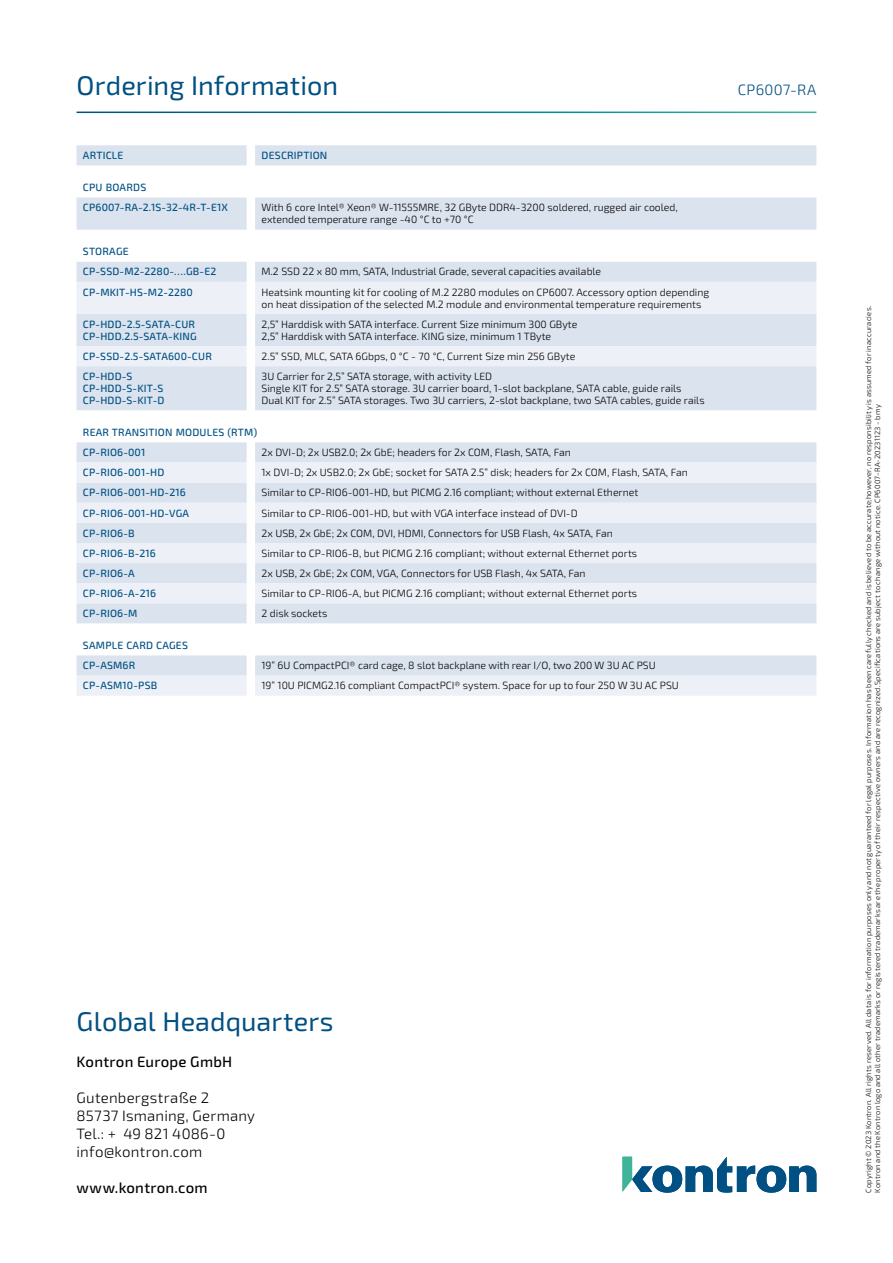
<style>
.page{position:relative;width:893px;height:1263px;background:#fff}
.page>*{position:absolute;margin:0;border:0;box-sizing:border-box;transform-origin:0 0}
.t1{font:27px "Sn T";letter-spacing:.005em;color:#005083}
.t2{font:300 15px/18px "Sn T";letter-spacing:.015em;color:#000}
.t3{font:500 15px "Sn T";letter-spacing:.015em;color:#000}
.t4{font:300 15px "Sn T";letter-spacing:.02em;color:#005083}
.t5{font:300 10.5px/12px "Sn T";color:#000}
.t6{font:500 10.5px/20.1px "Sn T";letter-spacing:.02em;color:#005083}
.t7{font:300 7.5px/9px "Sn T";letter-spacing:.025em;color:#000}
</style>
<div class="page">
<svg style="left:622px;top:1157px;width:194px;height:36px"></svg>
<svg style="left:77px;top:145px;width:739px;height:53px"></svg>
<svg style="left:77px;top:198px;width:739px;height:84px;fill:#dbe3ee"></svg>
<svg style="left:77px;top:282px;width:739px;height:414px"></svg>
<h1 class="t1" style="left:77px;top:69px;width:263px">Ordering Information</h1>
<p class="t6" style="left:83px;top:146px;width:42px">ARTICLE</p>
<p class="t6" style="left:262px;top:146px;width:67px">DESCRIPTION</p>
<p class="t6" style="left:83px;top:178px;width:146px">CPU BOARDS<br>CP6007-RA-2.1S-32-4R-T-E1X</p>
<p class="t5" style="left:261px;top:202px;width:418px">With 6 core Intel® Xeon® W-11555MRE, 32 GByte DDR4-3200 soldered, rugged air cooled, extended temperature range -40 °C to +70 °C</p>
<p class="t6" style="left:83px;top:242px;width:135px">STORAGE<br>CP-SSD-M2-2280-….GB-E2</p>
<p class="t5" style="left:261px;top:266px;width:341px">M.2 SSD 22 x 80 mm, SATA, Industrial Grade, several capacities available</p>
<p class="t6" style="left:83px;top:282px;width:112px">CP-MKIT-HS-M2-2280</p>
<p class="t5" style="left:261px;top:286px;width:449px">Heatsink mounting kit for cooling of M.2 2280 modules on CP6007. Accessory option depending on heat dissipation of the selected M.2 module and environmental temperature requirements</p>
<p class="t6" style="left:83px;top:318px;width:115px;line-height:12px">CP-HDD-2.5-SATA-CUR<br>CP-HDD.2.5-SATA-KING</p>
<p class="t5" style="left:261px;top:318px;width:317px">2,5” Harddisk with SATA interface. Current Size minimum 300 GByte<br>2,5” Harddisk with SATA interface. KING size, minimum 1 TByte</p>
<p class="t6" style="left:83px;top:346px;width:130px">CP-SSD-2.5-SATA600-CUR</p>
<p class="t5" style="left:261px;top:350px;width:315px">2.5” SSD, MLC, SATA 6Gbps, 0 °C - 70 °C, Current Size min 256 GByte</p>
<p class="t6" style="left:83px;top:370px;width:83px;line-height:12px">CP-HDD-S<br>CP-HDD-S-KIT-S<br>CP-HDD-S-KIT-D</p>
<p class="t5" style="left:261px;top:370px;width:445px">3U Carrier for 2,5” SATA storage, with activity LED<br>Single KIT for 2.5” SATA storage. 3U carrier board, 1-slot backplane, SATA cable, guide rails<br>Dual KIT for 2.5” SATA storages. Two 3U carriers, 2-slot backplane, two SATA cables, guide rails</p>
<p class="t6" style="left:83px;top:422px;width:176px">REAR TRANSITION MODULES (RTM)<br>CP-RIO6-001</p>
<p class="t5" style="left:261px;top:447px;width:311px">2x DVI-D; 2x USB2.0; 2x GbE; headers for 2x COM, Flash, SATA, Fan</p>
<p class="t6" style="left:83px;top:463px;width:83px">CP-RIO6-001-HD</p>
<p class="t5" style="left:261px;top:467px;width:428px">1x DVI-D; 2x USB2.0; 2x GbE; socket for SATA 2.5” disk; headers for 2x COM, Flash, SATA, Fan</p>
<p class="t6" style="left:83px;top:483px;width:104px">CP-RIO6-001-HD-216</p>
<p class="t5" style="left:261px;top:487px;width:378px">Similar to CP-RIO6-001-HD, but PICMG 2.16 compliant; without external Ethernet</p>
<p class="t6" style="left:83px;top:503px;width:108px">CP-RIO6-001-HD-VGA</p>
<p class="t5" style="left:261px;top:507px;width:318px">Similar to CP-RIO6-001-HD, but with VGA interface instead of DVI-D</p>
<p class="t6" style="left:83px;top:523px;width:53px">CP-RIO6-B</p>
<p class="t5" style="left:261px;top:527px;width:353px">2x USB, 2x GbE; 2x COM, DVI, HDMI, Connectors for USB Flash, 4x SATA, Fan</p>
<p class="t6" style="left:83px;top:543px;width:75px">CP-RIO6-B-216</p>
<p class="t5" style="left:261px;top:547px;width:377px">Similar to CP-RIO6-B, but PICMG 2.16 compliant; without external Ethernet ports</p>
<p class="t6" style="left:83px;top:563px;width:53px">CP-RIO6-A</p>
<p class="t5" style="left:261px;top:567px;width:326px">2x USB, 2x GbE; 2x COM, VGA, Connectors for USB Flash, 4x SATA, Fan</p>
<p class="t6" style="left:83px;top:583px;width:75px">CP-RIO6-A-216</p>
<p class="t5" style="left:261px;top:587px;width:377px">Similar to CP-RIO6-A, but PICMG 2.16 compliant; without external Ethernet ports</p>
<p class="t6" style="left:83px;top:603px;width:56px">CP-RIO6-M</p>
<p class="t5" style="left:261px;top:608px;width:67px">2 disk sockets</p>
<p class="t6" style="left:83px;top:636px;width:107px">SAMPLE CARD CAGES<br>CP-ASM6R</p>
<p class="t5" style="left:261px;top:660px;width:396px">19” 6U CompactPCI® card cage, 8 slot backplane with rear I/O, two 200 W 3U AC PSU</p>
<p class="t6" style="left:83px;top:676px;width:76px">CP-ASM10-PSB</p>
<p class="t5" style="left:261px;top:680px;width:419px">19” 10U PICMG2.16 compliant CompactPCI® system. Space for up to four 250 W 3U AC PSU</p>
<h2 class="t4" style="left:738px;top:81px;width:80px">CP6007-RA</h2>
<h1 class="t1" style="left:77px;top:1005px;width:258px">Global Headquarters</h1>
<h2 class="t3" style="left:77px;top:1052px;width:157px">Kontron Europe GmbH</h2>
<h2 class="t2" style="left:77px;top:1089px;width:180px">Gutenbergstraße 2<br>85737 Ismaning, Germany<br>Tel.: + 49 821 4086-0 info@kontron.com</h2>
<h2 class="t3" style="left:77px;top:1178px;width:133px">www.kontron.com</h2>
<p class="t7" style="left:864px;top:1193px;width:888px;rotate:-90deg">Copyright © 2023 Kontron. All rights reserved. All data is for information purposes only and not guaranteed for legal purposes. Information has been carefully checked and is believed to be accurate;however, no responsibility is assumed for inaccuracies.<br>Kontron and the Kontron logo and all other trademarks or registered trademarks are the property of their respective owners and are recognized.Specifications are subject to change without notice. CP6007-RA-20231123 - bmy</p>
</div>
